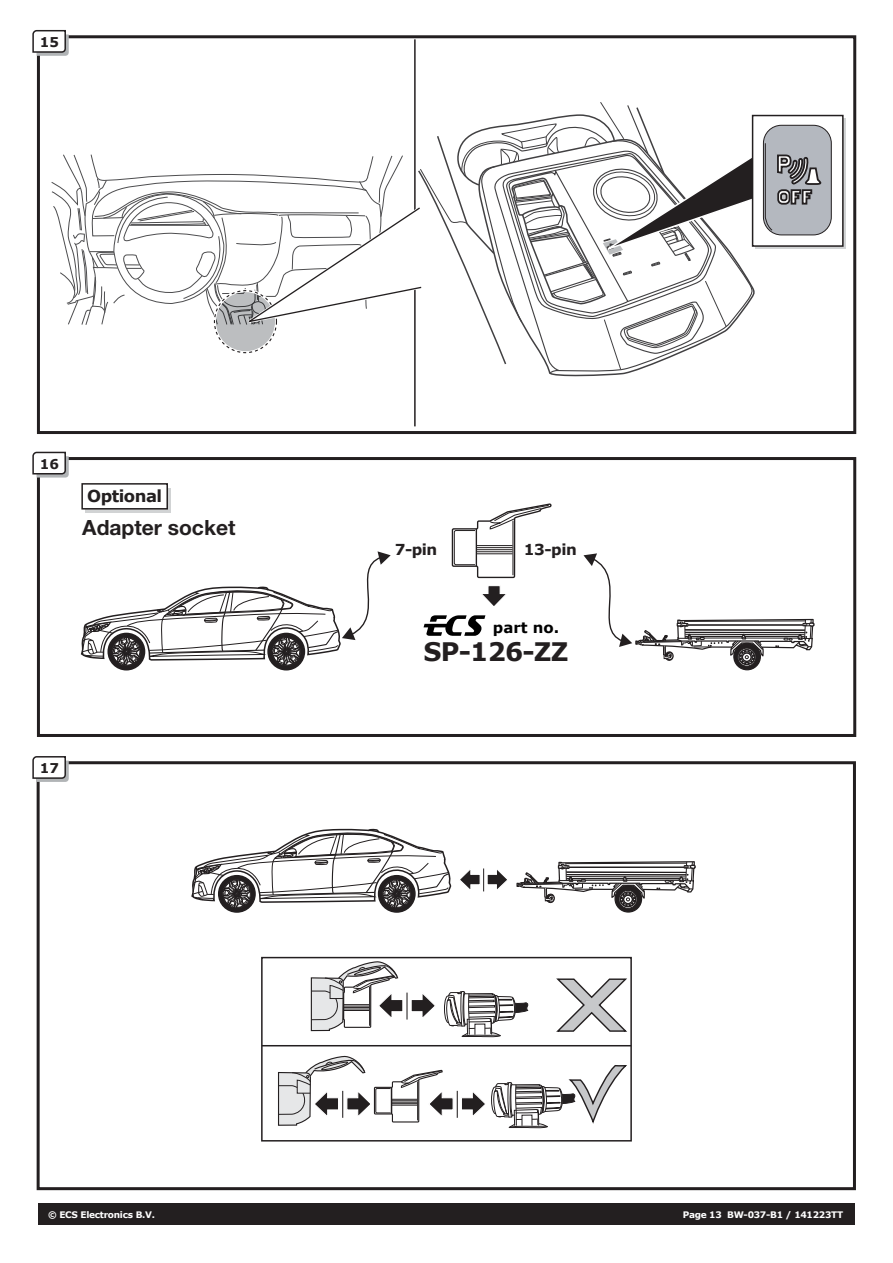
<style>
.page{position:relative;width:893px;height:1263px;background:#fff}
.page>*{position:absolute;margin:0;border:0;box-sizing:border-box;transform-origin:0 0}
.t1{font:700 25.5px "Verdana";letter-spacing:-.03em;color:#231f20}
.t2{font:700 21px "Helvetica Neue";color:#231f20}
.t3{font:700 16.5px "Verdana";letter-spacing:-.03em;color:#231f20}
.t4{font:700 15.15px "Verdana";letter-spacing:-.03em;color:#231f20}
.t5{font:700 15px "Verdana";color:#000}
.t6{font:700 13.5px "Verdana";color:#231f20}
.t7{font:700 9px "Verdana";letter-spacing:-.03em;color:#fff}
</style>
<div class="page">
<div style="left:38px;top:1203px;width:817px;height:21px;background:#231f20"></div>
<div style="left:37px;top:457px;width:819px;height:280px;border:3px solid #231f20"></div>
<svg style="left:32px;top:451px;width:37px;height:27px"></svg>
<div style="left:37px;top:761px;width:819px;height:429px;border:3px solid #231f20"></div>
<svg style="left:32px;top:756px;width:37px;height:26px"></svg>
<div style="left:86px;top:488px;width:85px;height:25px;background:linear-gradient(to right,#d1d3d4,#d1d3d4)"></div>
<div style="left:81px;top:483px;width:87px;height:26px;background:#fff;border:2px solid #231f20"></div>
<div style="left:108px;top:633px;width:37px;height:37px;background:#231f20;border-radius:50%"></div>
<div style="left:107px;top:633px;width:38px;height:37px;border:2px solid #231f20;border-radius:50%"></div>
<div style="left:267px;top:633px;width:38px;height:37px;border:2px solid #231f20;border-radius:50%"></div>
<svg style="left:80px;top:551px;width:311px;height:116px"></svg>
<svg style="left:583px;top:553px;width:232px;height:118px"></svg>
<svg style="left:451px;top:503px;width:101px;height:722px"></svg>
<hr style="left:476px;top:529px;width:1px;height:37px;background:#231f20">
<hr style="left:513px;top:521px;width:1px;height:54px;background:#231f20">
<svg style="left:489px;top:505px;width:60px;height:25px"></svg>
<hr style="left:476px;top:545px;width:37px;height:1px;background:#231f20">
<hr style="left:476px;top:547px;width:37px;height:1px;background:#231f20">
<hr style="left:476px;top:549px;width:37px;height:1px;background:#231f20">
<hr style="left:476px;top:551px;width:37px;height:1px;background:#231f20">
<hr style="left:476px;top:553px;width:37px;height:1px;background:#231f20">
<svg style="left:454px;top:530px;width:21px;height:35px"></svg>
<svg style="left:479px;top:584px;width:30px;height:24px"></svg>
<svg style="left:424px;top:615px;width:61px;height:21px"></svg>
<svg style="left:191px;top:780px;width:505px;height:383px"></svg>
<hr style="left:405px;top:992px;width:4px;height:27px;background:#fff">
<hr style="left:406px;top:992px;width:2px;height:27px;background:#231f20">
<div style="left:37px;top:35px;width:819px;height:399px;border:3px solid #231f20"></div>
<svg style="left:32px;top:29px;width:37px;height:27px"></svg>
<hr style="left:414px;top:39px;width:2px;height:387px;background:#231f20">
<div style="left:756px;top:119px;width:90px;height:130px;background:#d1d3d4"></div>
<div style="left:752px;top:115px;width:92px;height:132px;background:#fff;border:2px solid #231f20"></div>
<div style="left:763px;top:125px;width:68px;height:110px;background:#b4b8bf;border-radius:18px"></div>
<div style="left:763px;top:125px;width:69px;height:110px;border:1px solid #231f20;border-radius:18px"></div>
<svg style="left:765px;top:114px;width:56px;height:117px"></svg>
<svg style="left:51px;top:101px;width:708px;height:269px"></svg>
<h3 class="t6" style="left:40px;top:33px;width:21px">15</h3>
<h3 class="t6" style="left:40px;top:455px;width:21px">16</h3>
<h3 class="t3" style="left:87px;top:484px;width:77px">Optional</h3>
<h2 class="t2" style="left:82px;top:511px;width:155px">Adapter socket</h2>
<h3 class="t6" style="left:40px;top:759px;width:21px">17</h3>
<h3 class="t4" style="left:395px;top:539px;width:44px">7-pin</h3>
<h3 class="t4" style="left:524px;top:539px;width:54px">13-pin</h3>
<h3 class="t5" style="left:493px;top:617px;width:68px">part no.</h3>
<h1 class="t1" style="left:424px;top:633px;width:146px">SP-126-ZZ</h1>
<p class="t7" style="left:48px;top:1208px;width:108px">© ECS Electronics B.V.</p>
<p class="t7" style="left:683px;top:1208px;width:162px">Page 13 BW-037-B1 / 141223TT</p>
</div>
